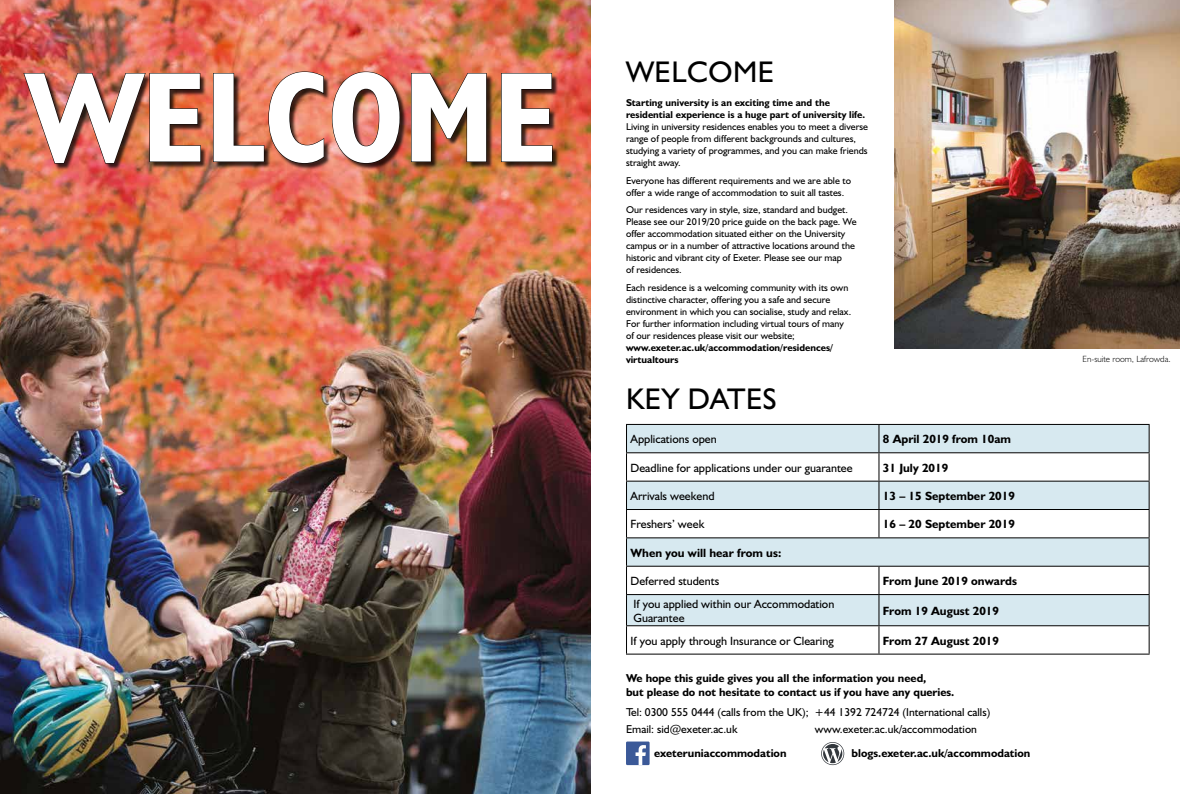
<style>
.page{position:relative;width:1180px;height:794px;background:#fff}
.page>*{position:absolute;margin:0;border:0;box-sizing:border-box;transform-origin:0 0}
.t1{font:700 condensed 128.8px "Humanist 521 BT";color:#fff}
.t2{font:30px "Humanist 521 BT";letter-spacing:.02em;color:#000}
.t3{font:12px/14px "Humanist 521 BT";color:#000}
.t4{font:700 12px "Humanist 521 BT";color:#000}
.t5{font:700 11.5px/14px "Humanist 521 BT";color:#000}
.t6{font:11.5px/16.8px "Humanist 521 BT";color:#000}
.t7{font:10px/12px "Humanist 521 BT";color:#000}
.t8{font:700 10px/12px "Humanist 521 BT";color:#000}
.t9{font:300 9px "Humanist 521 BT";color:#000}
</style>
<div class="page">
<img style="left:0;top:0;width:590px;height:794px">
<div style="left:25px;top:72px;width:534px;height:98px;background:#000;opacity:.75"></div>
<img style="left:23px;top:73px;width:178px;height:91px">
<svg style="left:212px;top:71px;width:113px;height:93px;background:#90513d"></svg>
<img style="left:331px;top:71px;width:69px;height:93px">
<img style="left:410px;top:73px;width:77px;height:89px">
<svg style="left:500px;top:73px;width:53px;height:89px;background:#6c3826"></svg>
<img style="left:894px;top:0;width:285px;height:349px">
<div style="left:627px;top:425px;width:521px;height:27px;background:#d7e9f0"></div>
<svg style="left:627px;top:453px;width:521px;height:200px"></svg>
<hr style="left:626px;top:424px;width:252px;height:1px;background:#000">
<hr style="left:878px;top:424px;width:271px;height:1px;background:#000">
<hr style="left:626px;top:480px;width:252px;height:1px;background:#000">
<hr style="left:878px;top:480px;width:271px;height:1px;background:#000">
<hr style="left:626px;top:509px;width:252px;height:1px;background:#000">
<hr style="left:878px;top:509px;width:271px;height:1px;background:#000">
<hr style="left:626px;top:537px;width:252px;height:1px;background:#000">
<hr style="left:878px;top:537px;width:271px;height:1px;background:#000">
<svg style="left:878px;top:567px;width:1px;height:27px"></svg>
<hr style="left:626px;top:595px;width:1px;height:30px;background:#000">
<hr style="left:878px;top:595px;width:1px;height:30px;background:#000">
<hr style="left:1148px;top:595px;width:1px;height:30px;background:#000">
<svg style="left:626px;top:626px;width:1px;height:27px"></svg>
<svg style="left:878px;top:626px;width:1px;height:27px"></svg>
<svg style="left:1148px;top:626px;width:1px;height:27px"></svg>
<hr style="left:626px;top:653px;width:252px;height:1px;background:#000">
<hr style="left:878px;top:653px;width:271px;height:1px;background:#000">
<hr style="left:626px;top:594px;width:252px;height:1px;background:#000">
<hr style="left:878px;top:594px;width:271px;height:1px;background:#000">
<hr style="left:626px;top:625px;width:252px;height:1px;background:#000">
<hr style="left:878px;top:625px;width:271px;height:1px;background:#000">
<hr style="left:626px;top:452px;width:252px;height:1px;background:#000">
<hr style="left:878px;top:452px;width:271px;height:1px;background:#000">
<svg style="left:878px;top:425px;width:1px;height:112px"></svg>
<svg style="left:626px;top:425px;width:1px;height:169px"></svg>
<svg style="left:1148px;top:425px;width:1px;height:169px"></svg>
<hr style="left:626px;top:566px;width:252px;height:1px;background:#000">
<hr style="left:878px;top:566px;width:271px;height:1px;background:#000">
<div style="left:626px;top:741px;width:23px;height:24px;background:#3b5998"></div>
<svg style="left:635px;top:745px;width:11px;height:20px"></svg>
<svg style="left:821px;top:742px;width:23px;height:23px"></svg>
<h1 class="t1" style="left:27px;top:38px;width:532px">WELCOME</h1>
<h2 class="t2" style="left:626px;top:54px;width:150px">WELCOME</h2>
<p class="t8" style="left:626px;top:96px;width:241px">Starting university is an exciting time and the residential experience is a huge part of university life.</p>
<p class="t7" style="left:626px;top:120px;width:243px">Living in university residences enables you to meet a diverse range of people from different backgrounds and cultures, studying a variety of programmes, and you can make friends straight away.</p>
<p class="t7" style="left:626px;top:174px;width:226px">Everyone has different requirements and we are able to offer a wide range of accommodation to suit all tastes.</p>
<p class="t7" style="left:626px;top:204px;width:232px">Our residences vary in style, size, standard and budget.<br>Please see our 2019/20 price guide on the back page. We offer accommodation situated either on the University campus or in a number of attractive locations around the historic and vibrant city of Exeter. Please see our map<br>of residences.</p>
<p class="t7" style="left:626px;top:281px;width:227px">Each residence is a welcoming community with its own distinctive character, offering you a safe and secure environment in which you can socialise, study and relax.<br>For further information including virtual tours of many of our residences please visit our website;</p>
<p class="t8" style="left:626px;top:341px;width:208px">www.exeter.ac.uk/accommodation/residences/ virtualtours</p>
<h2 class="t2" style="left:626px;top:380px;width:152px">KEY DATES</h2>
<p class="t3" style="left:630px;top:432px;width:88px">Applications open</p>
<p class="t4" style="left:882px;top:431px;width:130px">8 April 2019 from 10am</p>
<p class="t3" style="left:630px;top:460px;width:223px">Deadline for applications under our guarantee</p>
<p class="t4" style="left:882px;top:460px;width:67px">31 July 2019</p>
<p class="t3" style="left:630px;top:488px;width:86px">Arrivals weekend</p>
<p class="t4" style="left:882px;top:488px;width:133px">13 – 15 September 2019</p>
<p class="t3" style="left:630px;top:517px;width:75px">Freshers’ week</p>
<p class="t4" style="left:882px;top:517px;width:133px">16 – 20 September 2019</p>
<p class="t4" style="left:630px;top:545px;width:152px">When you will hear from us:</p>
<p class="t3" style="left:630px;top:573px;width:90px">Deferred students</p>
<p class="t4" style="left:882px;top:573px;width:135px">From June 2019 onwards</p>
<p class="t3" style="left:633px;top:596px;width:202px">If you applied within our Accommodation<br>Guarantee</p>
<p class="t4" style="left:882px;top:603px;width:117px">From 19 August 2019</p>
<p class="t3" style="left:630px;top:633px;width:205px">If you apply through Insurance or Clearing</p>
<p class="t4" style="left:882px;top:633px;width:117px">From 27 August 2019</p>
<p class="t5" style="left:626px;top:671px;width:330px">We hope this guide gives you all the information you need,<br>but please do not hesitate to contact us if you have any queries.</p>
<p class="t6" style="left:626px;top:703px;width:366px">Tel: 0300 555 0444 (calls from the UK); +44 1392 724724 (International calls)<br>Email: sid@exeter.ac.uk</p>
<p class="t6" style="left:814px;top:720px;width:163px">www.exeter.ac.uk/accommodation</p>
<p class="t5" style="left:654px;top:746px;width:134px">exeteruniaccommodation</p>
<p class="t5" style="left:851px;top:746px;width:180px">blogs.exeter.ac.uk/accommodation</p>
<p class="t9" style="left:1082px;top:353px;width:90px">En-suite room, Lafrowda.</p>
</div>
